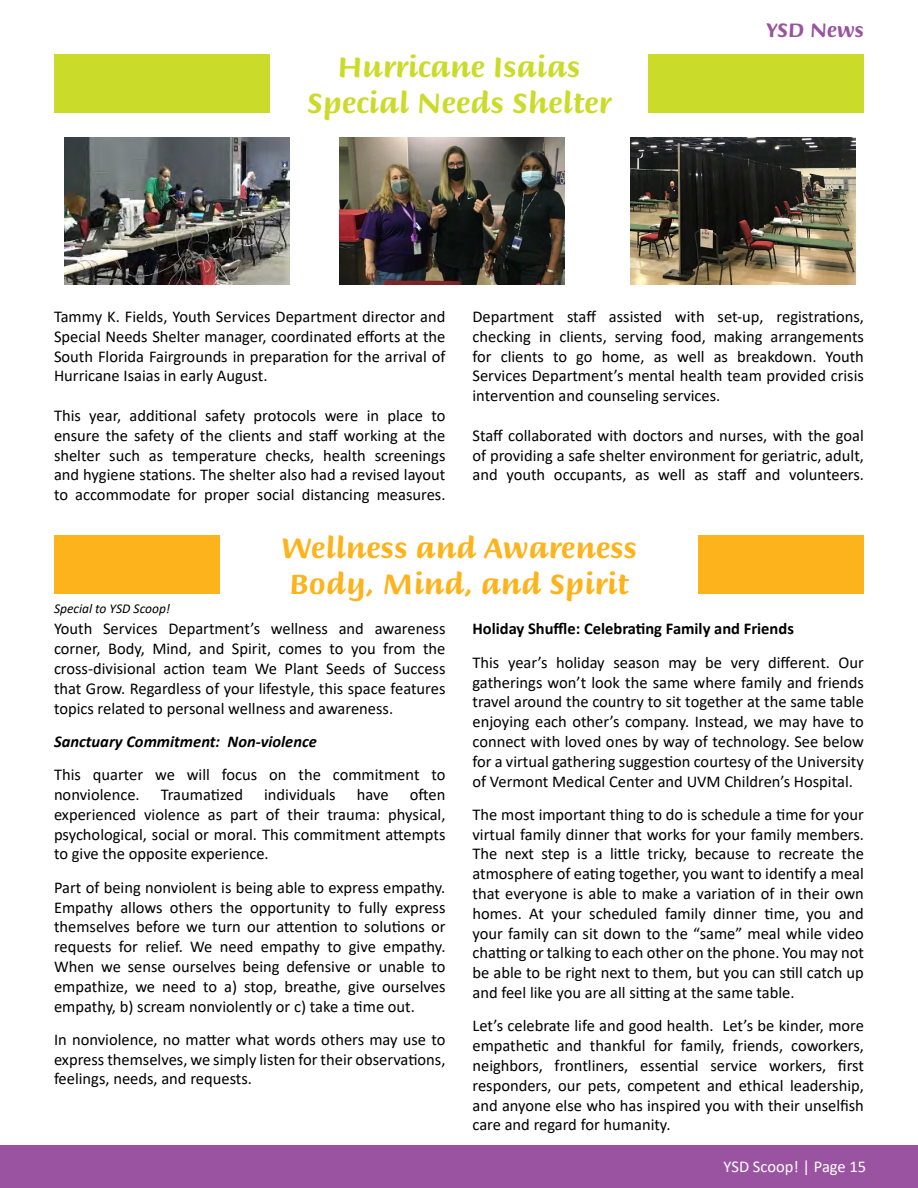
<style>
.page{position:relative;width:918px;height:1188px;background:#fff}
.page>*{position:absolute;margin:0;border:0;box-sizing:border-box;transform-origin:0 0}
.t1{font:700 30px "Briem Script Std";color:#fcb31c}
.t2{font:700 30px "Briem Script Std";color:#cbdb2a}
.t3{font:700 21px "Briem Script Std";color:#9a53a1}
.t4{font:16.5px/19.8px "Calibri";color:#000;text-align:justify}
.t5{font:700 16.5px "Calibri";color:#000}
.t6{font:italic 700 16.5px "Calibri";color:#000}
.t7{font:16.5px "Calibri";color:#fff}
.t8{font:italic 13.5px "Calibri";color:#000}
</style>
<div class="page">
<div style="left:0;top:1146px;width:918px;height:42px;background:#9a53a1"></div>
<div style="left:54px;top:535px;width:165px;height:59px;background:#fcb31c"></div>
<div style="left:699px;top:535px;width:165px;height:59px;background:#fcb31c"></div>
<div style="left:54px;top:54px;width:215px;height:59px;background:#cbdb2a"></div>
<div style="left:649px;top:54px;width:215px;height:59px;background:#cbdb2a"></div>
<img style="left:631px;top:138px;width:225px;height:147px">
<img style="left:340px;top:138px;width:225px;height:147px">
<img style="left:65px;top:138px;width:224px;height:147px">
<p class="t2" style="left:338px;top:50px;width:244px">Hurricane Isaias</p>
<p class="t2" style="left:307px;top:86px;width:305px">Special Needs Shelter</p>
<p class="t3" style="left:767px;top:19px;width:99px">YSD News</p>
<p class="t4" style="left:54px;top:306px;width:393px">Tammy K. Fields, Youth Services Department director and</p>
<p class="t4" style="left:54px;top:326px;width:393px">Special Needs Shelter manager, coordinated efforts at the</p>
<p class="t4" style="left:54px;top:346px;width:393px">South Florida Fairgrounds in preparation for the arrival of</p>
<p class="t4" style="left:54px;top:366px;width:215px">Hurricane Isaias in early August.</p>
<p class="t4" style="left:54px;top:405px;width:393px">This year, additional safety protocols were in place to ensure the safety of the clients and staff working at the shelter such as temperature checks, health screenings and hygiene stations. The shelter also had a revised layout to accommodate for proper social distancing measures.</p>
<p class="t4" style="left:472px;top:306px;width:393px">Department staff assisted with set-up, registrations,</p>
<p class="t4" style="left:472px;top:326px;width:393px">checking in clients, serving food, making arrangements</p>
<p class="t4" style="left:472px;top:346px;width:393px">for clients to go home, as well as breakdown. Youth</p>
<p class="t4" style="left:472px;top:366px;width:393px">Services Department’s mental health team provided crisis</p>
<p class="t4" style="left:472px;top:386px;width:249px">intervention and counseling services.</p>
<p class="t4" style="left:472px;top:425px;width:393px">Staff collaborated with doctors and nurses, with the goal</p>
<p class="t4" style="left:472px;top:445px;width:393px">of providing a safe shelter environment for geriatric, adult,</p>
<p class="t4" style="left:472px;top:465px;width:393px">and youth occupants, as well as staff and volunteers.</p>
<p class="t8" style="left:54px;top:599px;width:118px">Special to YSD Scoop!</p>
<p class="t1" style="left:281px;top:531px;width:357px">Wellness and Awareness</p>
<p class="t1" style="left:289px;top:567px;width:341px">Body, Mind, and Spirit</p>
<p class="t4" style="left:54px;top:619px;width:393px">Youth Services Department’s wellness and awareness corner, Body, Mind, and Spirit, comes to you from the cross-divisional action team We Plant Seeds of Success that Grow. Regardless of your lifestyle, this space features topics related to personal wellness and awareness.</p>
<p class="t6" style="left:54px;top:730px;width:264px">Sanctuary Commitment: Non-violence</p>
<p class="t4" style="left:54px;top:764px;width:393px">This quarter we will focus on the commitment to nonviolence.</p>
<p class="t4" style="left:54px;top:784px;width:393px;text-indent:356px">often experienced violence as part of their trauma: physical, psychological, social or moral. This commitment attempts to give the opposite experience.</p>
<p class="t4" style="left:54px;top:877px;width:393px">Part of being nonviolent is being able to express empathy.<br>Empathy allows others the opportunity to fully express themselves before we turn our attention to solutions or requests for relief. We need empathy to give empathy.<br>When we sense ourselves being defensive or unable to empathize, we need to a) stop, breathe, give ourselves empathy, b) scream nonviolently or c) take a time out.</p>
<p class="t4" style="left:54px;top:1029px;width:393px">In nonviolence, no matter what words others may use to express themselves, we simply listen for their observations, feelings, needs, and requests.</p>
<p class="t4" style="left:161px;top:784px;width:84px">Traumatized</p>
<p class="t4" style="left:264px;top:784px;width:73px">individuals</p>
<p class="t4" style="left:357px;top:784px;width:33px">have</p>
<p class="t5" style="left:472px;top:617px;width:323px">Holiday Shuffle: Celebrating Family and Friends</p>
<p class="t4" style="left:472px;top:652px;width:393px">This year’s holiday season may be very different. Our gatherings won’t look the same where family and friends travel around the country to sit together at the same table enjoying each other’s company. Instead, we may have to connect with loved ones by way of technology. See below for a virtual gathering suggestion courtesy of the University of Vermont Medical Center and UVM Children’s Hospital.</p>
<p class="t4" style="left:472px;top:804px;width:393px">The most important thing to do is schedule a time for your virtual family dinner that works for your family members.<br>The next step is a little tricky, because to recreate the atmosphere of eating together, you want to identify a meal that everyone is able to make a variation of in their own homes. At your scheduled family dinner time, you and your family can sit down to the “same” meal while video chatting or talking to each other on the phone. You may not be able to be right next to them, but you can still catch up and feel like you are all sitting at the same table.</p>
<p class="t4" style="left:472px;top:1016px;width:393px">Let’s celebrate life and good health. Let’s be kinder, more empathetic and thankful for family, friends, coworkers, neighbors, frontliners, essential service workers, first responders, our pets, competent and ethical leadership, and anyone else who has inspired you with their unselfish care and regard for humanity.</p>
<p class="t7" style="left:724px;top:1155px;width:144px">YSD Scoop! | Page 15</p>
</div>
